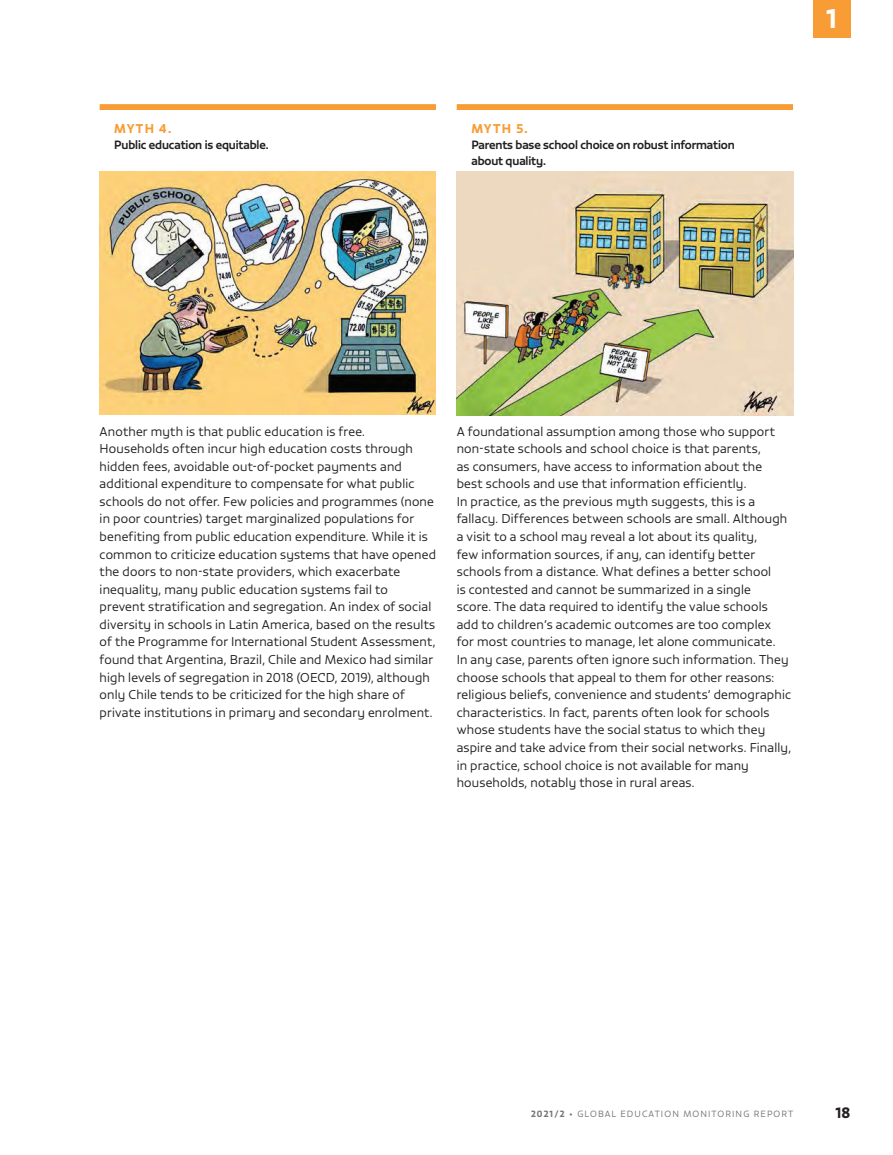
<style>
.page{position:relative;width:893px;height:1155px;background:#fff}
.page>*{position:absolute;margin:0;border:0;box-sizing:border-box;transform-origin:0 0}
.t1{font:26.4px "Vita Std Bld";color:#fff}
.t2{font:14.7px "Vita Std Bld";color:#231f20}
.t3{font:300 12.45px/17.5px "Vita Std";letter-spacing:.015em;color:#231f20}
.t4{font:12.45px "Vita Std Bld";letter-spacing:.1em;color:#f89d35}
.t5{font:500 11.7px/16px "Vita Std";letter-spacing:-.01em;color:#231f20}
.t6{font:300 8.85px "Vita Std";letter-spacing:.125em;color:#727477}
.s1{font-family:"Vita Std Bld";font-weight:400}
.s2{font-weight:100}
</style>
<div class="page">
<div style="left:100px;top:104px;width:336px;height:6px;background:#f89d35"></div>
<img style="left:100px;top:172px;width:336px;height:242px">
<div style="left:457px;top:104px;width:336px;height:6px;background:#f89d35"></div>
<img style="left:457px;top:171px;width:336px;height:244px">
<div style="left:813px;top:0;width:37px;height:38px;background:#f89d35"></div>
<p class="t4" style="left:114px;top:123px;width:59px">MYTH 4.</p>
<p class="t5" style="left:114px;top:137px;width:156px">Public education is equitable.</p>
<p class="t4" style="left:471px;top:123px;width:58px">MYTH 5.</p>
<p class="t5" style="left:471px;top:137px;width:265px">Parents base school choice on robust information about quality.</p>
<h1 class="t1" style="left:826px;top:7px;width:12px">1</h1>
<p class="t3" style="left:100px;top:423px;width:338px">Another myth is that public education is free.<br>Households often incur high education costs through hidden fees, avoidable out-of-pocket payments and additional expenditure to compensate for what public schools do not offer. Few policies and programmes (none in poor countries) target marginalized populations for benefiting from public education expenditure. While it is common to criticize education systems that have opened the doors to non-state providers, which exacerbate inequality, many public education systems fail to prevent stratification and segregation. An index of social diversity in schools in Latin America, based on the results of the Programme for International Student Assessment, found that Argentina, Brazil, Chile and Mexico had similar high levels of segregation in 2018 (OECD, 2019), although only Chile tends to be criticized for the high share of private institutions in primary and secondary enrolment.</p>
<p class="t3" style="left:457px;top:423px;width:336px">A foundational assumption among those who support non-state schools and school choice is that parents,<br>as consumers, have access to information about the best schools and use that information efficiently.<br>In practice, as the previous myth suggests, this is a fallacy. Differences between schools are small. Although a visit to a school may reveal a lot about its quality,<br>few information sources, if any, can identify better schools from a distance. What defines a better school<br>is contested and cannot be summarized in a single<br>score. The data required to identify the value schools add to children’s academic outcomes are too complex for most countries to manage, let alone communicate.<br>In any case, parents often ignore such information. They choose schools that appeal to them for other reasons: religious beliefs, convenience and students’ demographic characteristics. In fact, parents often look for schools whose students have the social status to which they aspire and take advice from their social networks. Finally, in practice, school choice is not available for many households, notably those in rural areas.</p>
<p class="t6" style="left:531px;top:1110px;width:264px"><span class="s1">2021/2</span> <span class="s2">•</span> GLOBAL EDUCATION MONITORING REPORT</p>
<p class="t2" style="left:835px;top:1106px;width:16px">18</p>
</div>
